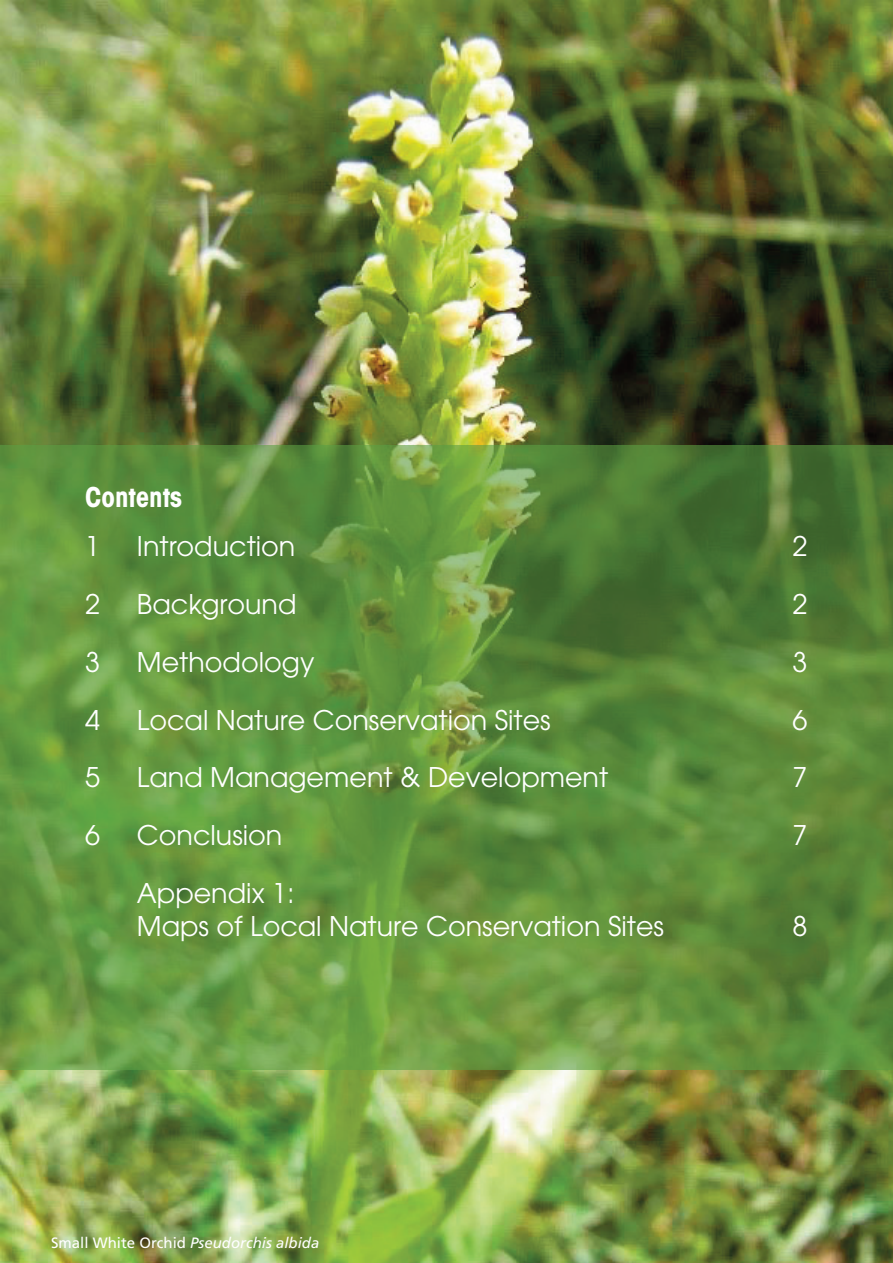
<style>
.page{position:relative;width:893px;height:1263px;background:#fff}
.page>*{position:absolute;margin:0;border:0;box-sizing:border-box;transform-origin:0 0}
.t1{font:27px/32.4px "ITC Avant Garde Std";color:#fff}
.t2{font:700 condensed 27px "ITC Avant Garde Std";color:#fff}
.t3{font:italic 15px "Frutiger LT Pro";color:#fff}
.s1{font-style:normal}
</style>
<div class="page">
<img style="left:0;top:0;width:893px;height:1263px">
<div style="left:0;top:445px;width:893px;height:625px;background:#5c9e43;opacity:.6"></div>
<h2 class="t2" style="left:85px;top:484px;width:99px">Contents</h2>
<p class="t1" style="left:85px;top:532px;width:16px">1</p>
<p class="t1" style="left:137px;top:532px;width:160px">Introduction</p>
<p class="t1" style="left:792px;top:532px;width:16px">2</p>
<p class="t1" style="left:85px;top:590px;width:16px">2</p>
<p class="t1" style="left:137px;top:590px;width:161px">Background</p>
<p class="t1" style="left:792px;top:590px;width:16px">2</p>
<p class="t1" style="left:85px;top:648px;width:16px">3</p>
<p class="t1" style="left:137px;top:648px;width:179px">Methodology</p>
<p class="t1" style="left:792px;top:648px;width:16px">3</p>
<p class="t1" style="left:85px;top:706px;width:16px">4</p>
<p class="t1" style="left:137px;top:706px;width:415px">Local Nature Conservation Sites</p>
<p class="t1" style="left:792px;top:706px;width:16px">6</p>
<p class="t1" style="left:85px;top:764px;width:16px">5</p>
<p class="t1" style="left:137px;top:764px;width:473px">Land Management &amp; Development</p>
<p class="t1" style="left:792px;top:764px;width:16px">7</p>
<p class="t1" style="left:85px;top:822px;width:16px">6</p>
<p class="t1" style="left:137px;top:822px;width:147px">Conclusion</p>
<p class="t1" style="left:792px;top:822px;width:16px">7</p>
<p class="t1" style="left:137px;top:880px;width:529px">Appendix 1:<br>Maps of Local Nature Conservation Sites</p>
<p class="t1" style="left:792px;top:912px;width:16px">8</p>
<p class="t3" style="left:51px;top:1234px;width:270px"><span class="s1">Small White Orchid</span> Pseudorchis albida</p>
</div>
